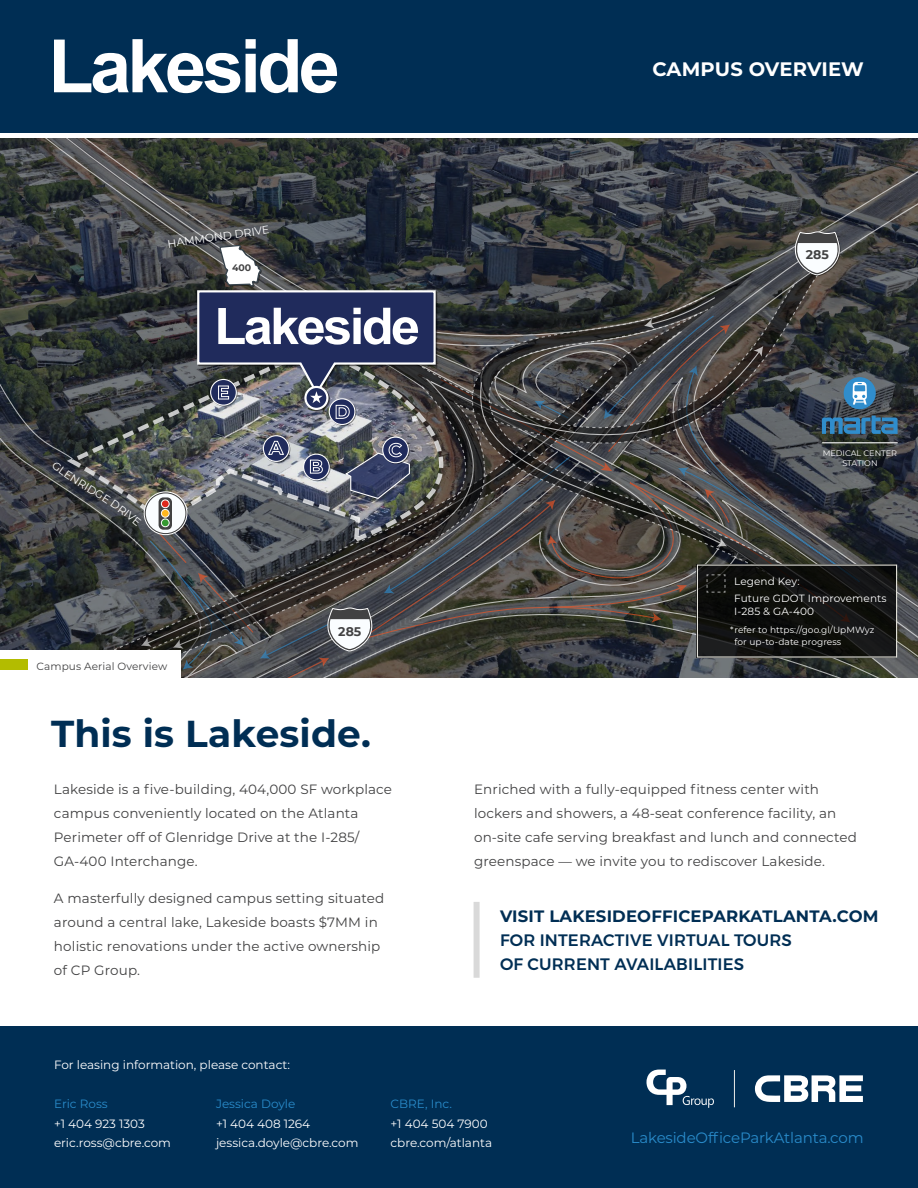
<style>
.page{position:relative;width:918px;height:1188px;background:#fff}
.page>*{position:absolute;margin:0;border:0;box-sizing:border-box;transform-origin:0 0}
.t1{font:700 37.5px "Montserrat";letter-spacing:.005em;color:#002e54}
.t2{font:700 19.5px "Montserrat";letter-spacing:.005em;color:#fff}
.t3{font:500 16.5px/24px "Montserrat";letter-spacing:.01em;color:#002e54}
.t4{font:700 16.5px "Montserrat";letter-spacing:.01em;color:#002e54}
.t5{font:15px "Montserrat";letter-spacing:-.01em;color:#298bca}
.t6{font:13.5px/24px "Montserrat";letter-spacing:.01em;color:#414142}
.t7{font:700 12.45px "Montserrat";color:#424243}
.t8{font:700 12.45px "Montserrat";color:#000}
.t9{font:12px "Montserrat";color:#fff}
.t10{font:12px "Montserrat";color:#298bca}
.t11{font:10.95px "Montserrat";color:#fff}
.t12{font:10.5px/16.8px "Montserrat";letter-spacing:.01em;color:#fff}
.t13{font:10.5px "Montserrat";letter-spacing:.01em;color:#414142}
.t14{font:700 9.45px "Montserrat";color:#000}
.t15{font:9px/12px "Montserrat";letter-spacing:.01em;color:#fff}
.t16{font:8.1px/9.9px "Montserrat";color:#fff;text-align:center}
</style>
<div class="page">
<div style="left:0;top:0;width:918px;height:132px;background:#002e54"></div>
<svg style="left:54px;top:39px;width:283px;height:54px"></svg>
<div style="left:0;top:1026px;width:918px;height:162px;background:#002e54"></div>
<svg style="left:755px;top:1075px;width:108px;height:27px"></svg>
<hr style="left:734px;top:1070px;width:1px;height:37px;background:#edeeea">
<svg style="left:646px;top:1070px;width:68px;height:38px"></svg>
<svg style="left:46px;top:138px;width:872px;height:92px;background:#393d40"></svg>
<svg style="left:678px;top:188px;width:240px;height:42px;background:#434548"></svg>
<div style="left:474px;top:902px;width:6px;height:76px;background:#d9d9d9"></div>
<svg style="left:0;top:230px;width:918px;height:448px;background:#47494c"></svg>
<p class="t11" style="left:167px;top:236px;width:104px;rotate:-8deg">HAMMOND DRIVE</p>
<p class="t14" style="left:233px;top:262px;width:21px">400</p>
<p class="t13" style="left:37px;top:659px;width:132px">Campus Aerial Overview</p>
<p class="t7" style="left:338px;top:622px;width:25px">285</p>
<h1 class="t1" style="left:51px;top:707px;width:321px">This is Lakeside.</h1>
<p class="t6" style="left:54px;top:776px;width:340px">Lakeside is a five-building, 404,000 SF workplace campus conveniently located on the Atlanta Perimeter off of Glenridge Drive at the I-285/ GA-400 Interchange.</p>
<p class="t6" style="left:54px;top:886px;width:332px">A masterfully designed campus setting situated around a central lake, Lakeside boasts $7MM in holistic renovations under the active ownership of CP Group.</p>
<h2 class="t2" style="left:652px;top:55px;width:213px">CAMPUS OVERVIEW</h2>
<p class="t8" style="left:807px;top:247px;width:25px">285</p>
<p class="t16" style="left:823px;top:448px;width:76px">MEDICAL CENTER<br>STATION</p>
<p class="t12" style="left:734px;top:573px;width:154px">Legend Key:<br>Future GDOT Improvements</p>
<p class="t12" style="left:734px;top:603px;width:81px">I-285 &amp; GA-400</p>
<p class="t15" style="left:734px;top:624px;width:142px;text-indent:-4px">*refer to https://goo.gl/UpMWyz for up-to-date progress</p>
<p class="t6" style="left:474px;top:776px;width:384px">Enriched with a fully-equipped fitness center with lockers and showers, a 48-seat conference facility, an on-site cafe serving breakfast and lunch and connected greenspace — we invite you to rediscover Lakeside.</p>
<p class="t4" style="left:500px;top:904px;width:380px">VISIT LAKESIDEOFFICEPARKATLANTA.COM</p>
<p class="t3" style="left:500px;top:928px;width:293px">FOR INTERACTIVE VIRTUAL TOURS<br>OF CURRENT AVAILABILITIES</p>
<p class="t9" style="left:54px;top:1057px;width:237px">For leasing information, please contact:</p>
<p class="t10" style="left:54px;top:1096px;width:55px">Eric Ross</p>
<p class="t10" style="left:216px;top:1096px;width:81px">Jessica Doyle</p>
<p class="t10" style="left:391px;top:1096px;width:63px">CBRE, Inc.</p>
<p class="t9" style="left:54px;top:1115px;width:92px">+1 404 923 1303</p>
<p class="t9" style="left:216px;top:1115px;width:96px">+1 404 408 1264</p>
<p class="t9" style="left:391px;top:1115px;width:99px">+1 404 504 7900</p>
<p class="t9" style="left:54px;top:1135px;width:119px">eric.ross@cbre.com</p>
<p class="t9" style="left:216px;top:1135px;width:144px">jessica.doyle@cbre.com</p>
<p class="t9" style="left:391px;top:1135px;width:103px">cbre.com/atlanta</p>
<p class="t5" style="left:631px;top:1127px;width:234px">LakesideOfficeParkAtlanta.com</p>
</div>
